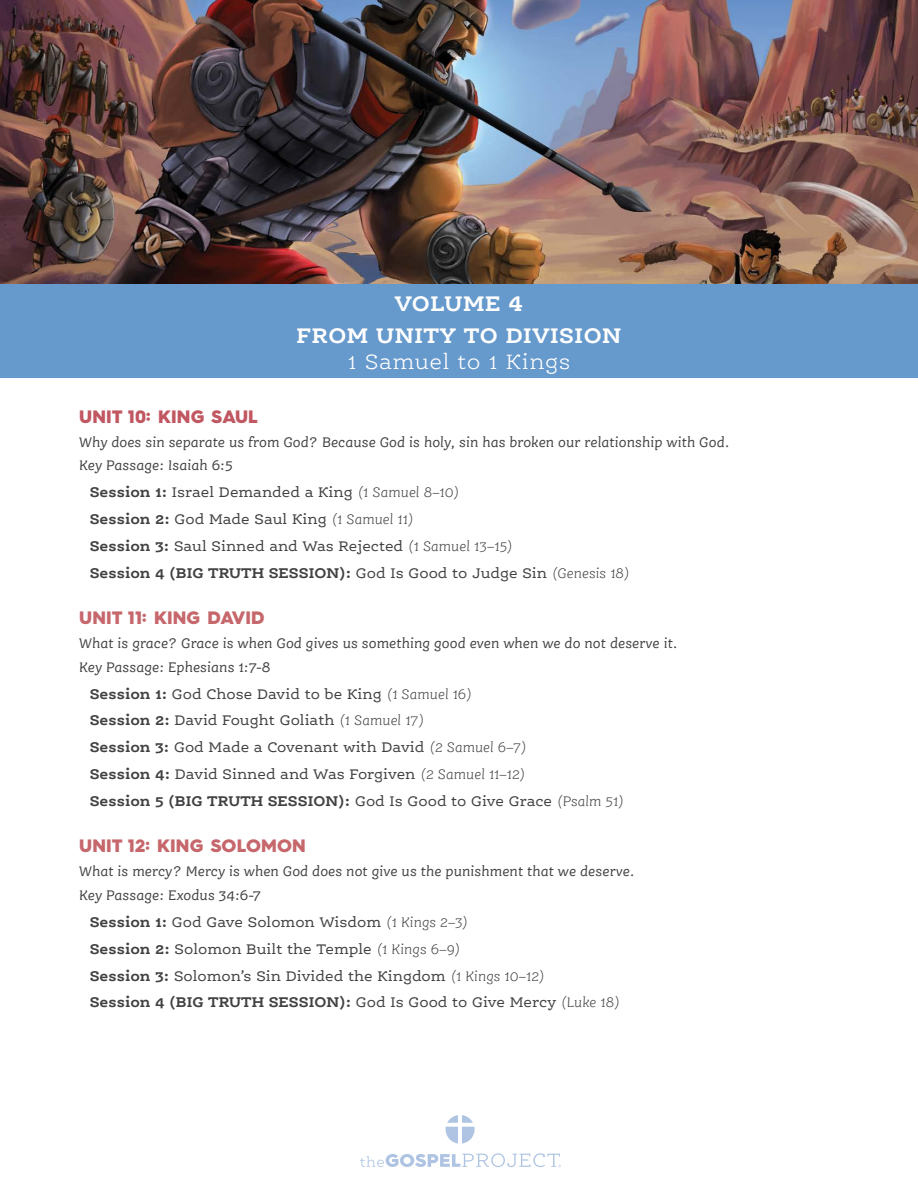
<style>
.page{position:relative;width:918px;height:1188px;background:#fff}
.page>*{position:absolute;margin:0;border:0;box-sizing:border-box;transform-origin:0 0}
.Volume_title{font:700 22.5px/26.1px "Ernestine Pro";letter-spacing:.025em;color:#fff;text-align:center}
.unit_title{font:900 18px "Hurme Geometric Sans 4";letter-spacing:.01em;color:#c6676c}
.unit_title-2{font:900 18px "Hurme Geometric Sans 4";letter-spacing:.01em;color:#c15761}
.session{font:15px "Ernestine Pro";color:#414042}
.bpq_key_passage{font:italic 15px "Ernestine Pro";color:#414042}
.session-2{font:700 15px "Ernestine Pro";color:#414042}
.s1{font-weight:300}
.s2{font-weight:700}
.s3{font-weight:300;font-style:italic}
.s4{font-weight:400}
</style>
<div class="page">
<svg style="left:446px;top:1115px;width:29px;height:29px"></svg>
<svg style="left:360px;top:1153px;width:201px;height:14px"></svg>
<img style="left:0;top:0;width:918px;height:284px">
<div style="left:0;top:284px;width:918px;height:94px;background:#69c"></div>
<p class="Volume_title" style="left:395px;top:290px;width:130px">VOLUME 4</p>
<p class="Volume_title" style="left:297px;top:322px;width:326px">FROM UNITY TO DIVISION<br><span class="s1">1 Samuel to 1 Kings</span></p>
<p class="unit_title-2" style="left:79px;top:404px;width:180px">UNIT 10: KING SAUL</p>
<p class="bpq_key_passage" style="left:79px;top:433px;width:652px">Why does sin separate us from God? Because God is holy, sin has broken our relationship with God.</p>
<p class="bpq_key_passage" style="left:79px;top:457px;width:155px">Key Passage: Isaiah 6:5</p>
<p class="session" style="left:90px;top:483px;width:372px"><span class="s2">Session 1:</span> Israel Demanded a King <span class="s3">(1 Samuel 8–10)</span></p>
<p class="session" style="left:90px;top:510px;width:326px"><span class="s2">Session 2:</span> God Made Saul King <span class="s3">(1 Samuel 11)</span></p>
<p class="session" style="left:90px;top:537px;width:425px"><span class="s2">Session 3:</span> Saul Sinned and Was Rejected <span class="s3">(1 Samuel 13–15)</span></p>
<p class="session-2" style="left:90px;top:563px;width:542px">Session 4 (BIG TRUTH SESSION): <span class="s4">God Is Good to Judge Sin</span> <span class="s3">(Genesis 18)</span></p>
<p class="unit_title" style="left:79px;top:605px;width:187px">UNIT 11: KING DAVID</p>
<p class="bpq_key_passage" style="left:79px;top:634px;width:600px">What is grace? Grace is when God gives us something good even when we do not deserve it.</p>
<p class="bpq_key_passage" style="left:79px;top:658px;width:193px">Key Passage: Ephesians 1:7-8</p>
<p class="session" style="left:90px;top:685px;width:384px"><span class="s2">Session 1:</span> God Chose David to be King <span class="s3">(1 Samuel 16)</span></p>
<p class="session" style="left:90px;top:711px;width:336px"><span class="s2">Session 2:</span> David Fought Goliath <span class="s3">(1 Samuel 17)</span></p>
<p class="session" style="left:90px;top:738px;width:439px"><span class="s2">Session 3:</span> God Made a Covenant with David <span class="s3">(2 Samuel 6–7)</span></p>
<p class="session" style="left:90px;top:765px;width:438px"><span class="s2">Session 4:</span> David Sinned and Was Forgiven <span class="s3">(2 Samuel 11–12)</span></p>
<p class="session-2" style="left:90px;top:791px;width:536px">Session 5 (BIG TRUTH SESSION): <span class="s4">God Is Good to Give Grace</span> <span class="s3">(Psalm 51)</span></p>
<p class="unit_title" style="left:79px;top:833px;width:228px">UNIT 12: KING SOLOMON</p>
<p class="bpq_key_passage" style="left:79px;top:863px;width:557px">What is mercy? Mercy is when God does not give us the punishment that we deserve.</p>
<p class="bpq_key_passage" style="left:79px;top:886px;width:183px">Key Passage: Exodus 34:6-7</p>
<p class="session" style="left:90px;top:913px;width:380px"><span class="s2">Session 1:</span> God Gave Solomon Wisdom <span class="s3">(1 Kings 2–3)</span></p>
<p class="session" style="left:90px;top:940px;width:373px"><span class="s2">Session 2:</span> Solomon Built the Temple <span class="s3">(1 Kings 6–9)</span></p>
<p class="session" style="left:90px;top:966px;width:457px"><span class="s2">Session 3:</span> Solomon’s Sin Divided the Kingdom <span class="s3">(1 Kings 10–12)</span></p>
<p class="session-2" style="left:90px;top:993px;width:532px">Session 4 (BIG TRUTH SESSION): <span class="s4">God Is Good to Give Mercy</span> <span class="s3">(Luke 18)</span></p>
</div>
